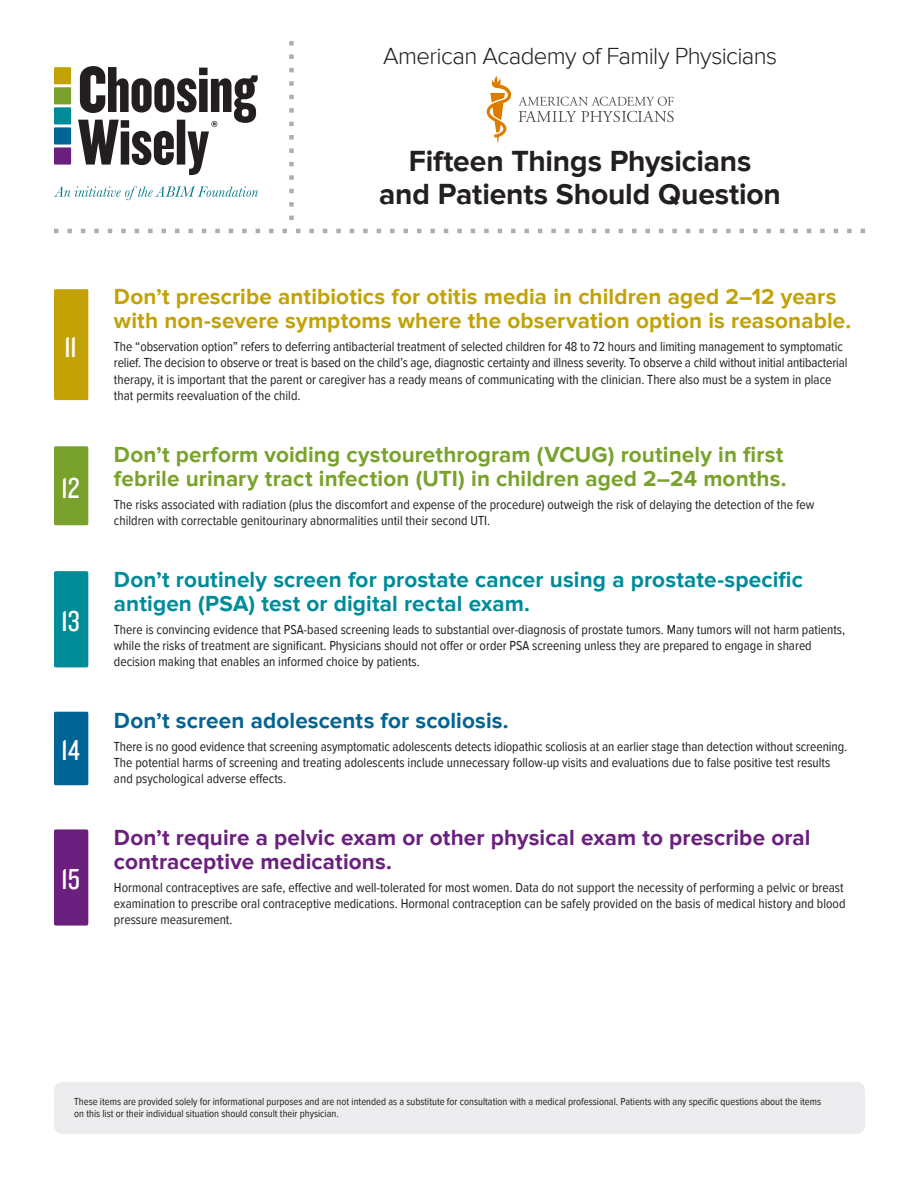
<style>
.page{position:relative;width:918px;height:1188px;background:#fff}
.page>*{position:absolute;margin:0;border:0;box-sizing:border-box;transform-origin:0 0}
.Top_header{font:700 30px/33px "Proxima Nova";letter-spacing:-.005em;color:#231f20;text-align:center}
.style__front{font:30px "Knockout 29 Junior Ltweight";letter-spacing:-.01em;color:#fff}
.Top_Header-_associat{font:300 24px "Proxima Nova";letter-spacing:-.025em;color:#231f20}
._5_things_heading{font:700 22.5px/24px "Proxima Nova";letter-spacing:.005em;color:#c2a205}
._5_things_heading-2{font:700 22.5px/24px "Proxima Nova";letter-spacing:.005em;color:#78a22d}
._5_things_heading-3{font:700 22.5px/24px "Proxima Nova";letter-spacing:.005em;color:#008b98}
._5_things_heading-4{font:700 22.5px/24px "Proxima Nova";letter-spacing:.005em;color:#6b1f7e}
._5_things_heading-5{font:700 22.5px "Proxima Nova";letter-spacing:.005em;color:#006494}
.body{font:13.5px/16.2px "Proxima Nova Cond";color:#231f20}
.Disclaimer{font:10.5px/12px "Proxima Nova Cond";color:#231f20}
</style>
<div class="page">
<svg style="left:54px;top:229px;width:811px;height:4px"></svg>
<svg style="left:289px;top:41px;width:5px;height:179px"></svg>
<div style="left:54px;top:67px;width:17px;height:17px;background:#c2a205"></div>
<div style="left:54px;top:87px;width:17px;height:17px;background:#78a22d"></div>
<div style="left:54px;top:107px;width:17px;height:17px;background:#008b98"></div>
<div style="left:54px;top:127px;width:17px;height:18px;background:#006494"></div>
<div style="left:54px;top:147px;width:17px;height:18px;background:#6b1f7e"></div>
<svg style="left:78px;top:66px;width:180px;height:109px"></svg>
<svg style="left:54px;top:186px;width:204px;height:14px"></svg>
<div style="left:54px;top:571px;width:34px;height:96px;background:#008b98;border-radius:2px"></div>
<div style="left:54px;top:289px;width:34px;height:111px;background:#c2a205;border-radius:2px"></div>
<div style="left:54px;top:446px;width:34px;height:79px;background:#78a22d;border-radius:2px"></div>
<div style="left:54px;top:829px;width:34px;height:97px;background:#6b1f7e;border-radius:2px"></div>
<div style="left:54px;top:712px;width:34px;height:73px;background:#006494;border-radius:2px"></div>
<div style="left:54px;top:1082px;width:811px;height:52px;background:#ececee;border-radius:9px"></div>
<svg style="left:487px;top:76px;width:24px;height:68px"></svg>
<svg style="left:518px;top:97px;width:156px;height:25px"></svg>
<p class="Top_Header-_associat" style="left:383px;top:43px;width:396px">American Academy of Family Physicians</p>
<p class="style__front" style="left:64px;top:327px;width:14px">11</p>
<p class="style__front" style="left:61px;top:469px;width:20px">12</p>
<p class="style__front" style="left:61px;top:602px;width:20px">13</p>
<p class="style__front" style="left:61px;top:731px;width:20px">14</p>
<p class="style__front" style="left:61px;top:860px;width:20px">15</p>
<p class="Top_header" style="left:379px;top:145px;width:403px">Fifteen Things Physicians<br>and Patients Should Question</p>
<p class="_5_things_heading" style="left:114px;top:285px;width:739px">Don’t prescribe antibiotics for otitis media in children aged 2–12 years with non-severe symptoms where the observation option is reasonable.</p>
<p class="body" style="left:114px;top:339px;width:735px">The “observation option” refers to deferring antibacterial treatment of selected children for 48 to 72 hours and limiting management to symptomatic relief. The decision to observe or treat is based on the child’s age, diagnostic certainty and illness severity. To observe a child without initial antibacterial therapy, it is important that the parent or caregiver has a ready means of communicating with the clinician. There also must be a system in place that permits reevaluation of the child.</p>
<p class="_5_things_heading-2" style="left:114px;top:443px;width:674px">Don’t perform voiding cystourethrogram (VCUG) routinely in first febrile urinary tract infection (UTI) in children aged 2–24 months.</p>
<p class="body" style="left:114px;top:496px;width:702px">The risks associated with radiation (plus the discomfort and expense of the procedure) outweigh the risk of delaying the detection of the few children with correctable genitourinary abnormalities until their second UTI.</p>
<p class="_5_things_heading-3" style="left:114px;top:568px;width:691px">Don’t routinely screen for prostate cancer using a prostate-specific antigen (PSA) test or digital rectal exam.</p>
<p class="body" style="left:114px;top:621px;width:733px">There is convincing evidence that PSA-based screening leads to substantial over-diagnosis of prostate tumors. Many tumors will not harm patients, while the risks of treatment are significant. Physicians should not offer or order PSA screening unless they are prepared to engage in shared decision making that enables an informed choice by patients.</p>
<p class="_5_things_heading-5" style="left:114px;top:707px;width:396px">Don’t screen adolescents for scoliosis.</p>
<p class="body" style="left:114px;top:738px;width:735px">There is no good evidence that screening asymptomatic adolescents detects idiopathic scoliosis at an earlier stage than detection without screening.<br>The potential harms of screening and treating adolescents include unnecessary follow-up visits and evaluations due to false positive test results and psychological adverse effects.</p>
<p class="_5_things_heading-4" style="left:114px;top:826px;width:698px">Don’t require a pelvic exam or other physical exam to prescribe oral contraceptive medications.</p>
<p class="body" style="left:114px;top:880px;width:733px">Hormonal contraceptives are safe, effective and well-tolerated for most women. Data do not support the necessity of performing a pelvic or breast examination to prescribe oral contraceptive medications. Hormonal contraception can be safely provided on the basis of medical history and blood pressure measurement.</p>
<p class="Disclaimer" style="left:74px;top:1096px;width:748px">These items are provided solely for informational purposes and are not intended as a substitute for consultation with a medical professional. Patients with any specific questions about the items on this list or their individual situation should consult their physician.</p>
</div>
